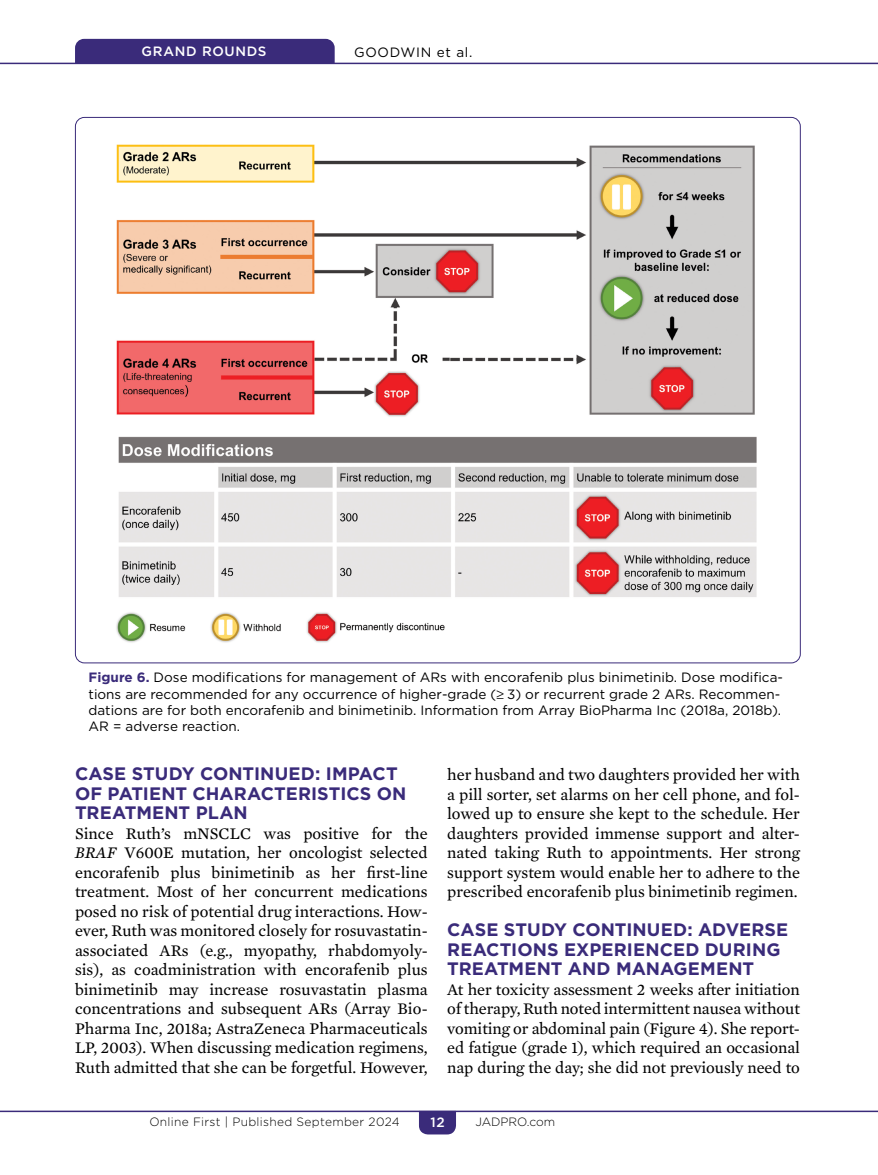
<style>
.page{position:relative;width:878px;height:1175px;background:#fff}
.page>*{position:absolute;margin:0;border:0;box-sizing:border-box;transform-origin:0 0}
.t1{font:700 18px/19.5px "Gotham";letter-spacing:.005em;color:#3a2b7a}
.t2{font:16.5px/19.5px "Mercury Text G2";color:#000;text-align:justify}
.t3{font:13.5px/16.2px "Gotham";color:#000}
.t4{font:500 13.5px "Gotham";letter-spacing:.05em;color:#fff}
.t5{font:13.5px "Gotham";letter-spacing:.05em;color:#000}
.t6{font:300 12px "Gotham";letter-spacing:.025em;color:#000}
.t7{font:300 12px "Gotham";color:#000}
.s1{font-weight:700;color:#3a2b7a}
.s2{font-style:italic}
</style>
<div class="page">
<hr style="left:0;top:1110px;width:878px;height:2px;background:#3a2b7a">
<svg style="left:419px;top:1110px;width:37px;height:24px"></svg>
<hr style="left:0;top:63px;width:878px;height:1px;background:#3a2b7a">
<div style="left:75px;top:39px;width:259px;height:24px;background:#3a2b7a"></div>
<img style="left:116px;top:144px;width:641px;height:499px">
<p class="t4" style="left:142px;top:43px;width:126px">GRAND ROUNDS</p>
<p class="t5" style="left:354px;top:43px;width:120px">GOODWIN et al.</p>
<p class="t3" style="left:88px;top:669px;width:696px"><span class="s1">Figure 6.</span> Dose modifications for management of ARs with encorafenib plus binimetinib. Dose modifica&shy;tions are recommended for any occurrence of higher-grade (≥ 3) or recurrent grade 2 ARs. Recommen&shy;dations are for both encorafenib and binimetinib. Information from Array BioPharma Inc (2018a, 2018b).<br>AR = adverse reaction.</p>
<p class="t1" style="left:75px;top:764px;width:333px">CASE STUDY CONTINUED: IMPACT<br>OF PATIENT CHARACTERISTICS ON<br>TREATMENT PLAN</p>
<p class="t2" style="left:75px;top:822px;width:354px">Since Ruth’s mNSCLC was positive for the <span class="s2">BRAF</span> V600E mutation, her oncologist selected encorafenib plus binimetinib as her first-line treatment. Most of her concurrent medications posed no risk of potential drug interactions. How&shy;ever, Ruth was monitored closely for rosuvastatin&shy;associated ARs (e.g., myopathy, rhabdomyoly&shy;sis), as coadministration with encorafenib plus binimetinib may increase rosuvastatin plasma concentrations and subsequent ARs (Array Bio-Pharma Inc, 2018a; AstraZeneca Pharmaceuticals LP, 2003). When discussing medication regimens, Ruth admitted that she can be forgetful. However,</p>
<p class="t2" style="left:447px;top:764px;width:354px">her husband and two daughters provided her with a pill sorter, set alarms on her cell phone, and fol&shy;lowed up to ensure she kept to the schedule. Her daughters provided immense support and alter&shy;nated taking Ruth to appointments. Her strong support system would enable her to adhere to the prescribed encorafenib plus binimetinib regimen.</p>
<p class="t1" style="left:447px;top:920px;width:342px">CASE STUDY CONTINUED: ADVERSE<br>REACTIONS EXPERIENCED DURING<br>TREATMENT AND MANAGEMENT</p>
<p class="t2" style="left:447px;top:978px;width:354px">At her toxicity assessment 2 weeks after initiation of therapy, Ruth noted intermittent nausea without vomiting or abdominal pain (Figure 4). She report&shy;ed fatigue (grade 1), which required an occasional nap during the day; she did not previously need to</p>
<p class="t6" style="left:149px;top:1114px;width:252px">Online First | Published September 2024</p>
<p class="t4" style="left:430px;top:1113px;width:16px">12</p>
<p class="t7" style="left:475px;top:1114px;width:81px">JADPRO.com</p>
</div>
